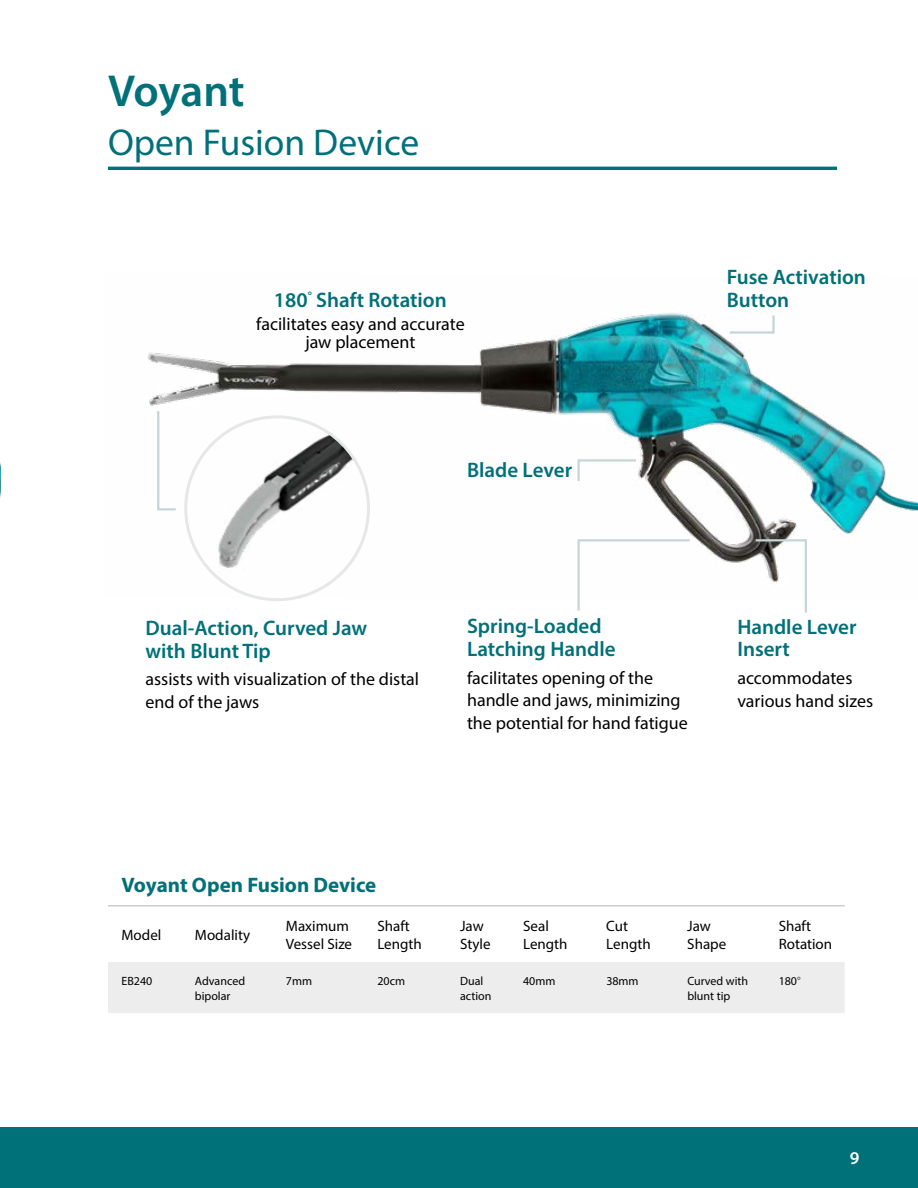
<style>
.page{position:relative;width:918px;height:1188px;background:#fff}
.page>*{position:absolute;margin:0;border:0;box-sizing:border-box;transform-origin:0 0}
.t1{font:600 45px "Myriad Pro";letter-spacing:-.005em;color:#007079}
.t2{font:37.5px "Myriad Pro";color:#007079}
.t3{font:600 21px/22.5px "Myriad Pro";color:#007079}
.t4{font:700 21px "Myriad Pro";color:#007079}
.t5{font:18px/22.5px "Myriad Pro";color:#000}
.t6{font:600 18px "Myriad Pro";color:#fff}
.t7{font:15px/18px "Myriad Pro";color:#000}
.t8{font:12px/15px "Myriad Pro";color:#000}
.s1{font-weight:300}
</style>
<div class="page">
<div style="left:0;top:1127px;width:918px;height:61px;background:#007079"></div>
<img style="left:148px;top:312px;width:770px;height:288px">
<img style="left:0;top:463px;width:1px;height:35px">
<hr style="left:108px;top:167px;width:729px;height:3px;background:#007079">
<svg style="left:108px;top:906px;width:737px;height:1px"></svg>
<div style="left:108px;top:962px;width:737px;height:51px;background:#ededee"></div>
<hr style="left:108px;top:905px;width:73px;height:1px;background:#b1b4b6">
<hr style="left:181px;top:905px;width:91px;height:1px;background:#b1b4b6">
<hr style="left:272px;top:905px;width:92px;height:1px;background:#b1b4b6">
<hr style="left:364px;top:905px;width:83px;height:1px;background:#b1b4b6">
<hr style="left:447px;top:905px;width:63px;height:1px;background:#b1b4b6">
<hr style="left:510px;top:905px;width:83px;height:1px;background:#b1b4b6">
<hr style="left:593px;top:905px;width:81px;height:1px;background:#b1b4b6">
<hr style="left:674px;top:905px;width:91px;height:1px;background:#b1b4b6">
<hr style="left:765px;top:905px;width:80px;height:1px;background:#b1b4b6">
<svg style="left:156px;top:409px;width:22px;height:103px"></svg>
<svg style="left:728px;top:313px;width:48px;height:22px"></svg>
<svg style="left:576px;top:458px;width:62px;height:25px"></svg>
<img style="left:186px;top:417px;width:183px;height:178px">
<svg style="left:753px;top:538px;width:55px;height:75px"></svg>
<svg style="left:576px;top:538px;width:116px;height:73px"></svg>
<h1 class="t1" style="left:108px;top:62px;width:138px">Voyant</h1>
<h2 class="t2" style="left:108px;top:119px;width:313px">Open Fusion Device</h2>
<p class="t3" style="left:274px;top:288px;width:174px">180<sup>°</sup> Shaft Rotation</p>
<p class="t5" style="left:256px;top:315px;width:210px;line-height:18px;text-align:center">facilitates easy and accurate jaw placement</p>
<p class="t3" style="left:467px;top:458px;width:107px">Blade Lever</p>
<p class="t3" style="left:727px;top:266px;width:141px">Fuse Activation<br>Button</p>
<p class="t3" style="left:145px;top:616px;width:223px">Dual-Action, Curved Jaw with Blunt Tip</p>
<p class="t5" style="left:146px;top:668px;width:275px">assists with visualization of the distal end of the jaws</p>
<p class="t3" style="left:467px;top:614px;width:150px">Spring-Loaded<br>Latching Handle</p>
<p class="t5" style="left:467px;top:666px;width:222px">facilitates opening of the handle and jaws, minimizing the potential for hand fatigue</p>
<p class="t3" style="left:737px;top:615px;width:121px">Handle Lever<br>Insert</p>
<p class="t5" style="left:737px;top:666px;width:137px">accommodates various hand sizes</p>
<p class="t4" style="left:122px;top:872px;width:256px">Voyant Open Fusion Device</p>
<p class="t7" style="left:122px;top:925px;width:41px">Model</p>
<p class="t7" style="left:195px;top:925px;width:57px">Modality</p>
<p class="t7" style="left:286px;top:916px;width:68px">Maximum<br>Vessel Size</p>
<p class="t7" style="left:377px;top:916px;width:46px">Shaft<br>Length</p>
<p class="t7" style="left:460px;top:916px;width:32px">Jaw<br>Style</p>
<p class="t7" style="left:523px;top:916px;width:46px">Seal<br>Length</p>
<p class="t7" style="left:606px;top:916px;width:46px">Cut<br>Length</p>
<p class="t7" style="left:687px;top:916px;width:40px">Jaw<br>Shape</p>
<p class="t7" style="left:779px;top:916px;width:55px">Shaft<br>Rotation</p>
<p class="t8" style="left:122px;top:973px;width:32px">EB240</p>
<p class="t8" style="left:195px;top:973px;width:52px">Advanced bipolar</p>
<p class="t8" style="left:286px;top:973px;width:28px">7mm</p>
<p class="t8" style="left:377px;top:973px;width:29px">20cm</p>
<p class="t8" style="left:460px;top:973px;width:33px">Dual action</p>
<p class="t8" style="left:523px;top:973px;width:34px">40mm</p>
<p class="t8" style="left:606px;top:973px;width:34px">38mm</p>
<p class="t8" style="left:687px;top:973px;width:62px">Curved with blunt tip</p>
<p class="t8" style="left:779px;top:973px;width:23px">180<span class="s1">°</span></p>
<p class="t6" style="left:850px;top:1147px;width:11px">9</p>
</div>
